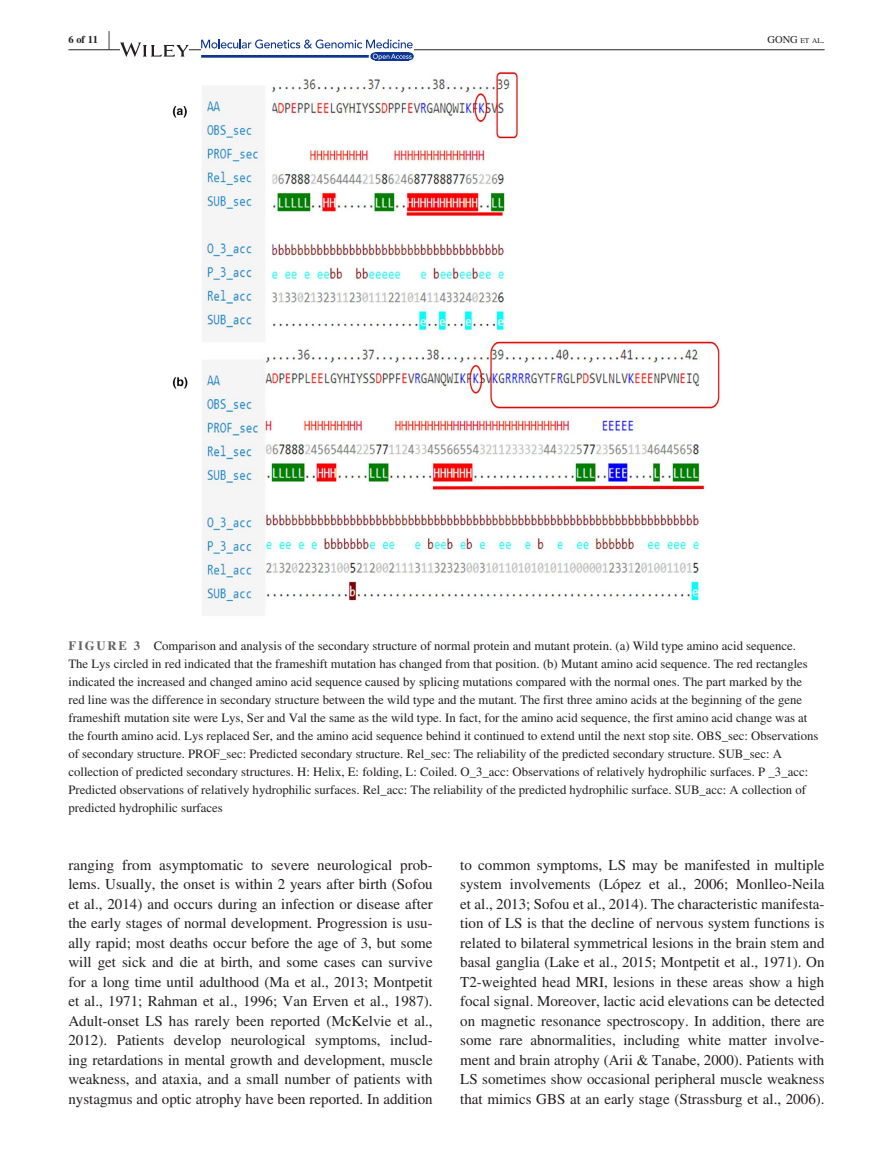
<style>
.page{position:relative;width:893px;height:1174px;background:#fff}
.page>*{position:absolute;margin:0;border:0;box-sizing:border-box;transform-origin:0 0}
.t1{font:700 25.95px "STIX";color:#231f20;scale:.36 1}
.t2{font:15px/19.5px "STIX";color:#231f20;text-align:justify}
.t3{font:12.75px/18px "STIX";color:#231f20}
.t4{font:10.5px "STIX";color:#231f20}
.t5{font:700 10.5px "STIX";color:#231f20}
.s1{font-size:7.35px}
.s2{font-weight:700;color:#636366}
</style>
<div class="page">
<hr style="left:68px;top:49px;width:756px;height:1px;background:#231f20">
<svg style="left:120px;top:43px;width:69px;height:14px"></svg>
<svg style="left:201px;top:39px;width:212px;height:21px"></svg>
<img style="left:172px;top:72px;width:548px;height:543px">
<p class="t5" style="left:68px;top:33px;width:31px">6 of 11</p>
<h1 class="t1" style="left:108px;top:24px;width:7px">|</h1>
<p class="t4" style="left:768px;top:32px;width:58px">GONG <span class="s1">et al</span>.</p>
<p class="t3" style="left:68px;top:637px;width:752px"><span class="s2">FIGURE 3</span> Comparison and analysis of the secondary structure of normal protein and mutant protein. (a) Wild type amino acid sequence.<br>The Lys circled in red indicated that the frameshift mutation has changed from that position. (b) Mutant amino acid sequence. The red rectangles indicated the increased and changed amino acid sequence caused by splicing mutations compared with the normal ones. The part marked by the red line was the difference in secondary structure between the wild type and the mutant. The first three amino acids at the beginning of the gene frameshift mutation site were Lys, Ser and Val the same as the wild type. In fact, for the amino acid sequence, the first amino acid change was at the fourth amino acid. Lys replaced Ser, and the amino acid sequence behind it continued to extend until the next stop site. OBS_sec: Observations of secondary structure. PROF_sec: Predicted secondary structure. Rel_sec: The reliability of the predicted secondary structure. SUB_sec: A collection of predicted secondary structures. H: Helix, E: folding, L: Coiled. O_3_acc: Observations of relatively hydrophilic surfaces. P _3_acc:<br>Predicted observations of relatively hydrophilic surfaces. Rel_acc: The reliability of the predicted hydrophilic surface. SUB_acc: A collection of predicted hydrophilic surfaces</p>
<p class="t2" style="left:68px;top:856px;width:366px">ranging from asymptomatic to severe neurological prob&shy;lems. Usually, the onset is within 2 years after birth (Sofou et al., 2014) and occurs during an infection or disease after the early stages of normal development. Progression is usu&shy;ally rapid; most deaths occur before the age of 3, but some will get sick and die at birth, and some cases can survive for a long time until adulthood (Ma et al., 2013; Montpetit et al., 1971; Rahman et al., 1996; Van Erven et al., 1987).<br>Adult-onset LS has rarely been reported (McKelvie et al., 2012). Patients develop neurological symptoms, includ&shy;ing retardations in mental growth and development, muscle weakness, and ataxia, and a small number of patients with nystagmus and optic atrophy have been reported. In addition</p>
<p class="t2" style="left:460px;top:856px;width:366px">to common symptoms, LS may be manifested in multiple system involvements (López et al., 2006; Monlleo-Neila et al., 2013; Sofou et al., 2014). The characteristic manifesta&shy;tion of LS is that the decline of nervous system functions is related to bilateral symmetrical lesions in the brain stem and basal ganglia (Lake et al., 2015; Montpetit et al., 1971). On T2-weighted head MRI, lesions in these areas show a high focal signal. Moreover, lactic acid elevations can be detected on magnetic resonance spectroscopy. In addition, there are some rare abnormalities, including white matter involve&shy;ment and brain atrophy (Arii &amp; Tanabe, 2000). Patients with LS sometimes show occasional peripheral muscle weakness that mimics GBS at an early stage (Strassburg et al., 2006).</p>
</div>
